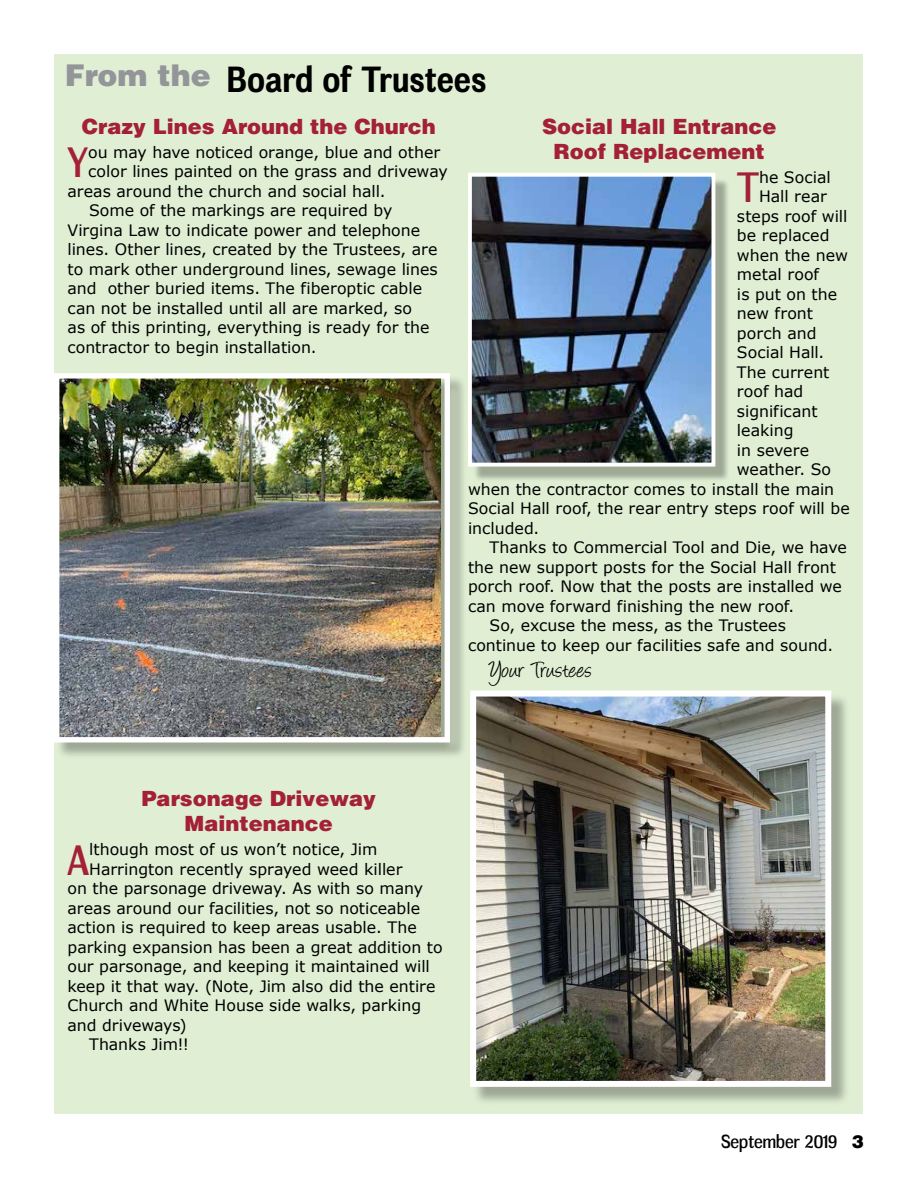
<style>
.page{position:relative;width:918px;height:1188px;background:#fff}
.page>*{position:absolute;margin:0;border:0;box-sizing:border-box;transform-origin:0 0}
.t1{font:40.2px "Meloche Rg";color:#a32035}
.t2{font:700 34.5px "Meloche Rg";color:#000}
.t3{font:25.5px "Angelina";letter-spacing:.015em;color:#000}
.t4{font:900 21px/25.2px "Helvetica LT Std";color:#a32035;text-align:center}
.t5{font:18px "Meloche Rg";color:#000}
.t6{font:15.75px "Verdana";color:#000}
.s1{font-family:"Helvetica LT Std";font-weight:900}
</style>
<div class="page">
<div style="left:55px;top:55px;width:808px;height:1059px;background:#e0efd4"></div>
<div style="left:56px;top:375px;width:411px;height:385px;background:#000;opacity:.3"></div>
<img style="left:60px;top:379px;width:380px;height:358px">
<div style="left:54px;top:373px;width:396px;height:370px;border:5px solid #fff"></div>
<div style="left:473px;top:178px;width:258px;height:304px;background:#000;opacity:.3"></div>
<img style="left:473px;top:178px;width:237px;height:284px">
<div style="left:468px;top:173px;width:247px;height:294px;border:4px solid #fff"></div>
<div style="left:472px;top:693px;width:378px;height:412px;background:#000;opacity:.3"></div>
<img style="left:477px;top:698px;width:347px;height:382px">
<div style="left:470px;top:691px;width:361px;height:396px;border:6px solid #fff"></div>
<h2 class="t2" style="left:65px;top:58px;width:423px"><sup>From</sup> <sup>the</sup> Board of Trustees</h2>
<h3 class="t4" style="left:82px;top:113px;width:355px">Crazy Lines Around the Church</h3>
<h1 class="t1" style="left:67px;top:138px;width:23px">Y</h1>
<p class="t6" style="left:88px;top:142px;width:353px">ou may have noticed orange, blue and other</p>
<p class="t6" style="left:88px;top:161px;width:361px">color lines painted on the grass and driveway</p>
<p class="t6" style="left:67px;top:181px;width:319px">areas around the church and social hall.</p>
<p class="t6" style="left:89px;top:200px;width:305px">Some of the markings are required by</p>
<p class="t6" style="left:67px;top:220px;width:354px">Virgina Law to indicate power and telephone</p>
<p class="t6" style="left:67px;top:239px;width:371px">lines. Other lines, created by the Trustees, are</p>
<p class="t6" style="left:67px;top:259px;width:372px">to mark other underground lines, sewage lines</p>
<p class="t6" style="left:67px;top:278px;width:356px">and other buried items. The fiberoptic cable</p>
<p class="t6" style="left:67px;top:298px;width:346px">can not be installed until all are marked, so</p>
<p class="t6" style="left:67px;top:317px;width:364px">as of this printing, everything is ready for the</p>
<p class="t6" style="left:67px;top:337px;width:251px">contractor to begin installation.</p>
<h3 class="t4" style="left:542px;top:113px;width:236px">Social Hall Entrance<br>Roof Replacement</h3>
<h1 class="t1" style="left:737px;top:164px;width:24px">T</h1>
<p class="t6" style="left:759px;top:167px;width:73px">he Social</p>
<p class="t6" style="left:759px;top:187px;width:69px">Hall rear</p>
<p class="t6" style="left:737px;top:206px;width:112px">steps roof will</p>
<p class="t6" style="left:737px;top:226px;width:94px">be replaced</p>
<p class="t6" style="left:737px;top:245px;width:112px">when the new</p>
<p class="t6" style="left:737px;top:265px;width:84px">metal roof</p>
<p class="t6" style="left:737px;top:284px;width:102px">is put on the</p>
<p class="t6" style="left:737px;top:304px;width:77px">new front</p>
<p class="t6" style="left:737px;top:323px;width:81px">porch and</p>
<p class="t6" style="left:737px;top:343px;width:89px">Social Hall.</p>
<p class="t6" style="left:737px;top:362px;width:94px">The current</p>
<p class="t6" style="left:737px;top:382px;width:68px">roof had</p>
<p class="t6" style="left:737px;top:401px;width:82px">significant</p>
<p class="t6" style="left:737px;top:421px;width:58px">leaking</p>
<p class="t6" style="left:737px;top:440px;width:74px">in severe</p>
<p class="t6" style="left:737px;top:460px;width:96px">weather. So</p>
<p class="t6" style="left:468px;top:479px;width:368px">when the contractor comes to install the main</p>
<p class="t6" style="left:468px;top:499px;width:383px">Social Hall roof, the rear entry steps roof will be</p>
<p class="t6" style="left:468px;top:518px;width:73px">included.</p>
<p class="t6" style="left:490px;top:538px;width:359px">Thanks to Commercial Tool and Die, we have</p>
<p class="t6" style="left:468px;top:557px;width:369px">the new support posts for the Social Hall front</p>
<p class="t6" style="left:468px;top:577px;width:375px">porch roof. Now that the posts are installed we</p>
<p class="t6" style="left:468px;top:596px;width:328px">can move forward finishing the new roof.</p>
<p class="t6" style="left:490px;top:616px;width:298px">So, excuse the mess, as the Trustees</p>
<p class="t6" style="left:468px;top:635px;width:367px">continue to keep our facilities safe and sound.</p>
<h3 class="t3" style="left:490px;top:659px;width:104px">Your Trustees</h3>
<h3 class="t4" style="left:141px;top:786px;width:236px">Parsonage Driveway<br>Maintenance</h3>
<h1 class="t1" style="left:67px;top:836px;width:24px">A</h1>
<p class="t6" style="left:89px;top:840px;width:290px">lthough most of us won’t notice, Jim</p>
<p class="t6" style="left:89px;top:859px;width:315px">Harrington recently sprayed weed killer</p>
<p class="t6" style="left:68px;top:879px;width:357px">on the parsonage driveway. As with so many</p>
<p class="t6" style="left:68px;top:898px;width:354px">areas around our facilities, not so noticeable</p>
<p class="t6" style="left:68px;top:918px;width:351px">action is required to keep areas usable. The</p>
<p class="t6" style="left:68px;top:937px;width:377px">parking expansion has been a great addition to</p>
<p class="t6" style="left:68px;top:957px;width:364px">our parsonage, and keeping it maintained will</p>
<p class="t6" style="left:68px;top:976px;width:370px">keep it that way. (Note, Jim also did the entire</p>
<p class="t6" style="left:68px;top:996px;width:355px">Church and White House side walks, parking</p>
<p class="t6" style="left:68px;top:1015px;width:121px">and driveways)</p>
<p class="t6" style="left:89px;top:1035px;width:102px">Thanks Jim!!</p>
<p class="t5" style="left:721px;top:1131px;width:144px">September 2019 <span class="s1">3</span></p>
</div>
